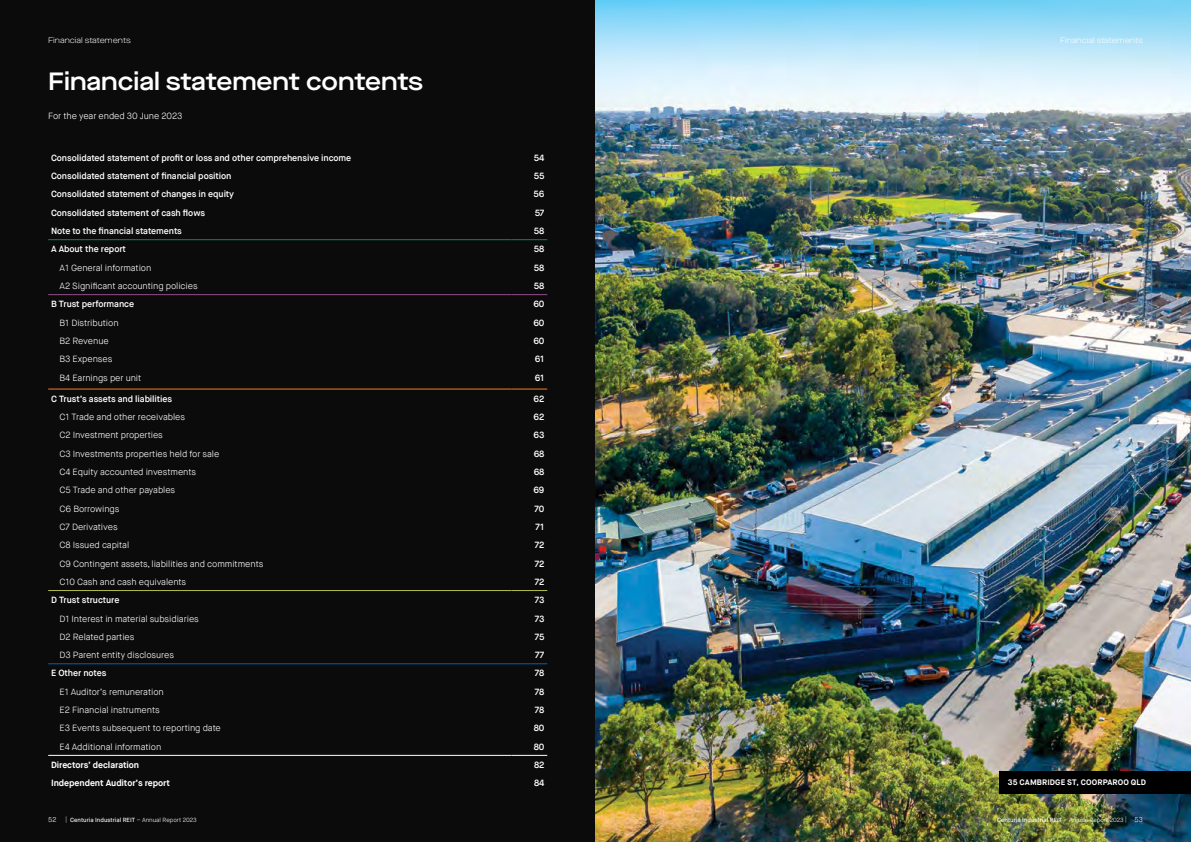
<style>
.page{position:relative;width:1191px;height:842px;background:#fff}
.page>*{position:absolute;margin:0;border:0;box-sizing:border-box;transform-origin:0 0}
.t1{font:600 25px "Maison Neue Extended";color:#fff}
.t2{font:300 9px "Maison Neue";letter-spacing:-.01em;color:#fff}
.t3{font:600 9px "Maison Neue";letter-spacing:-.01em;color:#fff}
.t4{font:700 9px "Maison Neue";letter-spacing:-.01em;color:#fff}
.t5{font:300 8px "Maison Neue Extended";color:#fff}
.t6{font:700 8px "Maison Neue";letter-spacing:.015em;color:#fff}
.t7{font:300 7px "Maison Neue";color:#fff}
.t8{font:500 6px "Maison Neue";color:#fff}
.s1{font-weight:300}
.s2{font-weight:300;font-size:7px}
</style>
<div class="page">
<div style="left:0;top:0;width:595px;height:842px;background:#0b0b0b"></div>
<hr style="left:48px;top:755px;width:463px;height:1px;background:#fff">
<hr style="left:511px;top:755px;width:36px;height:1px;background:#fff">
<hr style="left:48px;top:239px;width:463px;height:1px;background:#00896a">
<hr style="left:511px;top:239px;width:36px;height:1px;background:#00896a">
<hr style="left:48px;top:294px;width:463px;height:1px;background:#944d88">
<hr style="left:511px;top:294px;width:36px;height:1px;background:#944d88">
<hr style="left:48px;top:389px;width:463px;height:1px;background:#f47b2c">
<hr style="left:511px;top:389px;width:36px;height:1px;background:#f47b2c">
<hr style="left:48px;top:590px;width:463px;height:1px;background:#b5ba4c">
<hr style="left:511px;top:590px;width:36px;height:1px;background:#b5ba4c">
<hr style="left:48px;top:664px;width:463px;height:1px;background:#0063ae">
<hr style="left:511px;top:664px;width:36px;height:1px;background:#0063ae">
<img style="left:595px;top:0;width:596px;height:842px">
<div style="left:999px;top:771px;width:192px;height:23px;background:#000"></div>
<p class="t5" style="left:48px;top:35px;width:84px">Financial statements</p>
<p class="t5" style="left:1060px;top:35px;width:84px">Financial statements</p>
<h1 class="t1" style="left:48px;top:64px;width:376px">Financial statement contents</h1>
<p class="t2" style="left:48px;top:110px;width:136px">For the year ended 30 June 2023</p>
<p class="t3" style="left:51px;top:152px;width:302px">Consolidated statement of profit or loss and other comprehensive income</p>
<p class="t3" style="left:534px;top:152px;width:12px">54</p>
<p class="t3" style="left:51px;top:170px;width:182px">Consolidated statement of financial position</p>
<p class="t3" style="left:534px;top:170px;width:12px">55</p>
<p class="t3" style="left:51px;top:189px;width:185px">Consolidated statement of changes in equity</p>
<p class="t3" style="left:533px;top:189px;width:12px">56</p>
<p class="t3" style="left:51px;top:207px;width:156px">Consolidated statement of cash flows</p>
<p class="t3" style="left:534px;top:207px;width:11px">57</p>
<p class="t3" style="left:51px;top:225px;width:132px">Note to the financial statements</p>
<p class="t3" style="left:534px;top:225px;width:12px">58</p>
<p class="t3" style="left:51px;top:243px;width:77px">A About the report</p>
<p class="t3" style="left:534px;top:243px;width:12px">58</p>
<p class="t2" style="left:60px;top:262px;width:93px">A1 General information</p>
<p class="t3" style="left:534px;top:262px;width:12px">58</p>
<p class="t2" style="left:60px;top:280px;width:140px">A2 Significant accounting policies</p>
<p class="t3" style="left:534px;top:280px;width:12px">58</p>
<p class="t3" style="left:51px;top:298px;width:85px">B Trust performance</p>
<p class="t3" style="left:533px;top:298px;width:13px">60</p>
<p class="t2" style="left:60px;top:317px;width:61px">B1 Distribution</p>
<p class="t3" style="left:533px;top:317px;width:13px">60</p>
<p class="t2" style="left:60px;top:335px;width:51px">B2 Revenue</p>
<p class="t3" style="left:533px;top:335px;width:13px">60</p>
<p class="t2" style="left:60px;top:353px;width:54px">B3 Expenses</p>
<p class="t3" style="left:534px;top:353px;width:11px">61</p>
<p class="t2" style="left:60px;top:372px;width:83px">B4 Earnings per unit</p>
<p class="t3" style="left:534px;top:372px;width:11px">61</p>
<p class="t3" style="left:51px;top:393px;width:123px">C Trust’s assets and liabilities</p>
<p class="t3" style="left:533px;top:393px;width:12px">62</p>
<p class="t2" style="left:60px;top:411px;width:127px">C1 Trade and other receivables</p>
<p class="t3" style="left:533px;top:411px;width:12px">62</p>
<p class="t2" style="left:60px;top:430px;width:105px">C2 Investment properties</p>
<p class="t3" style="left:533px;top:429px;width:12px">63</p>
<p class="t2" style="left:60px;top:448px;width:161px">C3 Investments properties held for sale</p>
<p class="t3" style="left:533px;top:448px;width:12px">68</p>
<p class="t2" style="left:60px;top:466px;width:138px">C4 Equity accounted investments</p>
<p class="t3" style="left:533px;top:466px;width:12px">68</p>
<p class="t2" style="left:60px;top:484px;width:117px">C5 Trade and other payables</p>
<p class="t3" style="left:533px;top:484px;width:13px">69</p>
<p class="t2" style="left:60px;top:503px;width:61px">C6 Borrowings</p>
<p class="t3" style="left:534px;top:503px;width:11px">70</p>
<p class="t2" style="left:60px;top:521px;width:60px">C7 Derivatives</p>
<p class="t3" style="left:535px;top:521px;width:11px">71</p>
<p class="t2" style="left:60px;top:539px;width:71px">C8 Issued capital</p>
<p class="t3" style="left:535px;top:539px;width:11px">72</p>
<p class="t2" style="left:60px;top:558px;width:205px">C9 Contingent assets, liabilities and commitments</p>
<p class="t3" style="left:535px;top:558px;width:11px">72</p>
<p class="t2" style="left:60px;top:576px;width:128px">C10 Cash and cash equivalents</p>
<p class="t3" style="left:535px;top:576px;width:11px">72</p>
<p class="t3" style="left:51px;top:594px;width:70px">D Trust structure</p>
<p class="t3" style="left:535px;top:594px;width:11px">73</p>
<p class="t2" style="left:60px;top:613px;width:141px">D1 Interest in material subsidiaries</p>
<p class="t3" style="left:535px;top:613px;width:11px">73</p>
<p class="t2" style="left:60px;top:631px;width:76px">D2 Related parties</p>
<p class="t3" style="left:534px;top:631px;width:11px">75</p>
<p class="t2" style="left:60px;top:649px;width:116px">D3 Parent entity disclosures</p>
<p class="t3" style="left:535px;top:649px;width:11px">77</p>
<p class="t3" style="left:51px;top:668px;width:57px">E Other notes</p>
<p class="t3" style="left:535px;top:668px;width:11px">78</p>
<p class="t2" style="left:60px;top:686px;width:106px">E1 Auditor’s remuneration</p>
<p class="t3" style="left:535px;top:686px;width:11px">78</p>
<p class="t2" style="left:60px;top:704px;width:102px">E2 Financial instruments</p>
<p class="t3" style="left:535px;top:704px;width:11px">78</p>
<p class="t2" style="left:60px;top:723px;width:163px">E3 Events subsequent to reporting date</p>
<p class="t3" style="left:534px;top:723px;width:12px">80</p>
<p class="t2" style="left:60px;top:741px;width:103px">E4 Additional information</p>
<p class="t3" style="left:534px;top:741px;width:12px">80</p>
<p class="t4" style="left:51px;top:759px;width:90px">Directors’ declaration</p>
<p class="t3" style="left:534px;top:759px;width:12px">82</p>
<p class="t4" style="left:51px;top:777px;width:120px">Independent Auditor’s report</p>
<p class="t3" style="left:534px;top:777px;width:12px">84</p>
<p class="t6" style="left:1008px;top:777px;width:140px">35 CAMBRIDGE ST, COORPAROO QLD</p>
<p class="t7" style="left:48px;top:815px;width:10px">52</p>
<p class="t8" style="left:65px;top:816px;width:133px"><sup>|</sup> Centuria Industrial REIT <span class="s1">– Annual Report 2023</span></p>
<p class="t8" style="left:997px;top:816px;width:147px">Centuria Industrial REIT <span class="s1">– Annual Report 2023 </span><sup>|</sup> <span class="s2">53</span></p>
</div>
